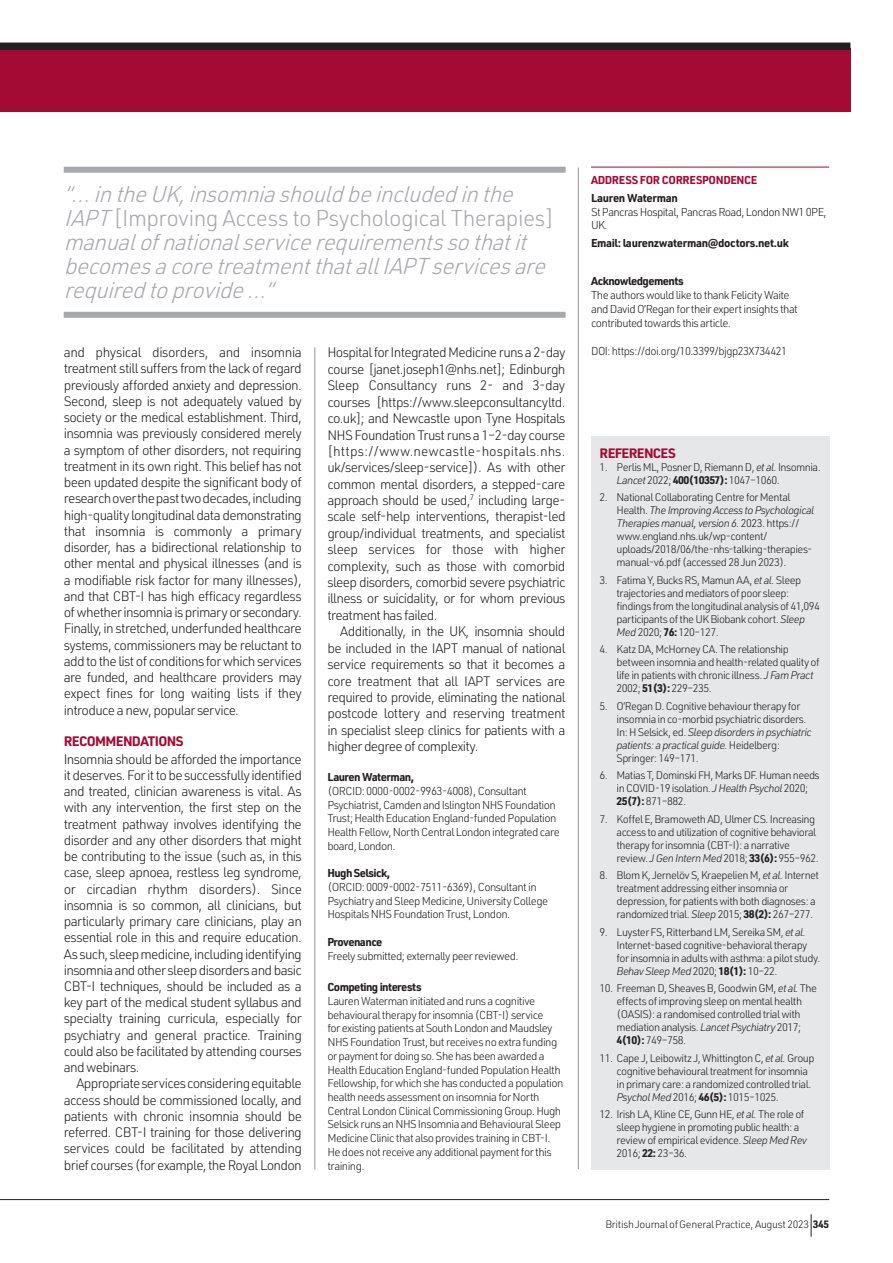
<style>
.page{position:relative;width:893px;height:1263px;background:#fff}
.page>*{position:absolute;margin:0;border:0;box-sizing:border-box;transform-origin:0 0}
.t1{font:italic 300 22.5px/24px "URWDIN";color:#a8a9ad}
.t2{font:300 13.5px/16.2px "URWDIN";letter-spacing:-.05em;color:#231f20;text-align:justify}
.t3{font:700 13.5px "URWDIN";letter-spacing:-.05em;color:#a30a34}
.t4{font:700 13.35px "URWDIN";letter-spacing:-.05em;color:#a30a34}
.t5{font:300 11.25px/13.6px "URWDIN";letter-spacing:-.05em;color:#231f20}
.t6{font:700 11.25px "URWDIN";letter-spacing:-.04em;color:#231f20}
.t7{font:700 11.25px "URWDIN";letter-spacing:-.035em;color:#a30a34}
.t8{font:300 10.8px/13px "URWDIN";letter-spacing:-.05em;color:#231f20}
.t9{font:300 10.5px "URWDIN";letter-spacing:-.025em;color:#231f20}
.s1{font-style:normal}
.s2{font-style:italic}
.s3{font-weight:700}
</style>
<div class="page">
<div style="left:0;top:48px;width:850px;height:64px;background:#a30a34"></div>
<div style="left:0;top:43px;width:850px;height:7px;background:#231f20"></div>
<hr style="left:591px;top:167px;width:238px;height:1px;background:#a30a34">
<hr style="left:0;top:1199px;width:829px;height:1px;background:#231f20">
<svg style="left:811px;top:1214px;width:1px;height:23px"></svg>
<hr style="left:315px;top:347px;width:1px;height:822px;background:#939598">
<div style="left:591px;top:436px;width:238px;height:733px;background:#e6e7e9"></div>
<div style="left:64px;top:312px;width:502px;height:6px;background:#a8a9ad"></div>
<div style="left:64px;top:167px;width:502px;height:6px;background:#a8a9ad"></div>
<hr style="left:578px;top:168px;width:1px;height:1001px;background:#939598">
<h1 class="t1" style="left:64px;top:182px;width:492px">“… intheUK,insomniashouldbeincludedinthe IAPT<span class="s1">[Improving Access to Psychological Therapies] </span>manualofnationalservicerequirementssothatit becomesacoretreatmentthatallIAPTservicesare requiredtoprovide…“</h1>
<p class="t2" style="left:64px;top:344px;width:240px">and physical disorders, and insomnia treatment still suffers from the lack of regard previously afforded anxiety and depression.<br>Second, sleep is not adequately valued by society or the medical establishment. Third, insomnia was previously considered merely a symptom of other disorders, not requiring treatment in its own right. This belief has not been updated despite the significant body of research over the past two decades, including high-quality longitudinal data demonstrating that insomnia is commonly a primary disorder, has a bidirectional relationship to other mental and physical illnesses (and is a modifiable risk factor for many illnesses), and that CBT-I has high efficacy regardless of whether insomnia is primary or secondary.<br>Finally, in stretched, underfunded healthcare systems, commissioners may be reluctant to add to the list of conditions for which services are funded, and healthcare providers may expect fines for long waiting lists if they introduce a new, popular service.</p>
<p class="t3" style="left:64px;top:732px;width:121px">RECOMMENDATIONS</p>
<p class="t2" style="left:64px;top:750px;width:240px">Insomnia should be afforded the importance it deserves. For it to be successfully identified and treated, clinician awareness is vital. As with any intervention, the first step on the treatment pathway involves identifying the disorder and any other disorders that might be contributing to the issue (such as, in this case, sleep apnoea, restless leg syndrome, or circadian rhythm disorders). Since insomnia is so common, all clinicians, but particularly primary care clinicians, play an essential role in this and require education.<br>As such, sleep medicine, including identifying insomnia and other sleep disorders and basic CBT-I techniques, should be included as a key part of the medical student syllabus and specialty training curricula, especially for psychiatry and general practice. Training could also be facilitated by attending courses and webinars.</p>
<p class="t2" style="left:64px;top:1075px;width:240px;text-indent:13px">Appropriate services considering equitable access should be commissioned locally, and patients with chronic insomnia should be referred. CBT-I training for those delivering services could be facilitated by attending brief courses (for example, the Royal London</p>
<p class="t2" style="left:327px;top:344px;width:240px">Hospital for Integrated Medicine runs a 2-day course [janet.joseph1@nhs.net]; Edinburgh Sleep Consultancy runs 2- and 3-day courses [https://www.sleepconsultancyltd. co.uk]; and Newcastle upon Tyne Hospitals NHS Foundation Trust runs a 1–2-day course [https://www.newcastle-hospitals.nhs. uk/services/sleep-service]). As with other common mental disorders, a stepped-care approach should be used,<sup>7</sup> including large&shy;scale self-help interventions, therapist-led group/individual treatments, and specialist sleep services for those with higher complexity, such as those with comorbid sleep disorders, comorbid severe psychiatric illness or suicidality, or for whom previous treatment has failed.</p>
<p class="t2" style="left:327px;top:623px;width:240px;text-indent:13px">Additionally, in the UK, insomnia should be included in the IAPT manual of national service requirements so that it becomes a core treatment that all IAPT services are required to provide, eliminating the national postcode lottery and reserving treatment in specialist sleep clinics for patients with a higher degree of complexity.</p>
<p class="t6" style="left:327px;top:769px;width:88px">Lauren Waterman,</p>
<p class="t5" style="left:327px;top:784px;width:234px">(ORCID: 0000-0002-9963-4008), Consultant Psychiatrist, Camden and Islington NHS Foundation Trust; Health Education England-funded Population Health Fellow, North Central London integrated care board, London.</p>
<p class="t6" style="left:327px;top:865px;width:64px">Hugh Selsick,</p>
<p class="t5" style="left:327px;top:880px;width:222px">(ORCID: 0009-0002-7511-6369), Consultant in<br>Psychiatry and Sleep Medicine, University College<br>Hospitals NHS Foundation Trust, London.</p>
<p class="t6" style="left:327px;top:934px;width:57px">Provenance</p>
<p class="t5" style="left:327px;top:948px;width:193px">Freely submitted; externally peer reviewed.</p>
<p class="t6" style="left:327px;top:979px;width:96px">Competing interests</p>
<p class="t5" style="left:327px;top:994px;width:238px">Lauren Waterman initiated and runs a cognitive behavioural therapy for insomnia (CBT-I) service<br>for existing patients at South London and Maudsley NHS Foundation Trust, but receives no extra funding or payment for doing so. She has been awarded a Health Education England-funded Population Health Fellowship, for which she has conducted a population health needs assessment on insomnia for North Central London Clinical Commissioning Group. Hugh Selsick runs an NHS Insomnia and Behavioural Sleep Medicine Clinic that also provides training in CBT-I.<br>He does not receive any additional payment for this training.</p>
<p class="t7" style="left:591px;top:173px;width:168px">ADDRESS FOR CORRESPONDENCE</p>
<p class="t6" style="left:591px;top:190px;width:89px">Lauren Waterman</p>
<p class="t5" style="left:591px;top:205px;width:237px">St Pancras Hospital, Pancras Road, London NW1 0PE,<br>UK.</p>
<p class="t6" style="left:591px;top:235px;width:199px">Email: laurenzwaterman@doctors.net.uk</p>
<p class="t6" style="left:591px;top:273px;width:94px">Acknowledgements</p>
<p class="t5" style="left:591px;top:288px;width:208px">The authors would like to thank Felicity Waite and David O’Regan for their expert insights that contributed towards this article.</p>
<p class="t5" style="left:591px;top:344px;width:198px">DOI: https://doi.org/10.3399/bjgp23X734421</p>
<p class="t4" style="left:600px;top:444px;width:78px">REFERENCES</p>
<p class="t8" style="left:617px;top:460px;width:206px;text-indent:-17px">1. Perlis ML, Posner D, Riemann D, <span class="s2">et al.</span> Insomnia.<br><span class="s2">Lancet</span> 2022; <span class="s3">400(10357):</span> 1047–1060.</p>
<p class="t8" style="left:617px;top:490px;width:199px;text-indent:-17px">2. National Collaborating Centre for Mental Health. <span class="s2">The Improving Access to Psychological Therapies manual, version 6.</span> 2023. https:// www.england.nhs.uk/wp-content/ uploads/2018/06/the-nhs-talking-therapies&shy;manual-v6.pdf (accessed 28 Jun 2023).</p>
<p class="t8" style="left:617px;top:573px;width:205px;text-indent:-17px">3. Fatima Y, Bucks RS, Mamun AA, <span class="s2">et al.</span> Sleep trajectories and mediators of poor sleep: findings from the longitudinal analysis of 41,094 participants of the UK Biobank cohort. <span class="s2">Sleep Med</span> 2020; <span class="s3">76:</span> 120–127.</p>
<p class="t8" style="left:617px;top:643px;width:205px;text-indent:-17px">4. Katz DA, McHorney CA. The relationship between insomnia and health-related quality of life in patients with chronic illness. <span class="s2">J Fam Pract </span>2002; <span class="s3">51(3):</span> 229–235.</p>
<p class="t8" style="left:617px;top:699px;width:197px;text-indent:-17px">5. O’Regan D. Cognitive behaviour therapy for insomnia in co-morbid psychiatric disorders.<br>In: H Selsick, ed. <span class="s2">Sleep disorders in psychiatric patients: a practical guide.</span> Heidelberg:<br>Springer: 149–171.</p>
<p class="t8" style="left:617px;top:768px;width:205px;text-indent:-17px">6. Matias T, Dominski FH, Marks DF. Human needs in COVID-19 isolation. <span class="s2">J Health Psychol</span> 2020;<br><span class="s3">25(7):</span> 871–882.</p>
<p class="t8" style="left:617px;top:812px;width:204px;text-indent:-17px">7. Koffel E, Bramoweth AD, Ulmer CS. Increasing access to and utilization of cognitive behavioral therapy for insomnia (CBT-I): a narrative review. <span class="s2">J Gen Intern Med</span> 2018; <span class="s3">33(6):</span> 955–962.</p>
<p class="t8" style="left:617px;top:868px;width:204px;text-indent:-17px">8. Blom K, Jernelöv S, Kraepelien M, <span class="s2">et al.</span> Internet treatment addressing either insomnia or depression, for patients with both diagnoses: a randomized trial. <span class="s2">Sleep</span> 2015; <span class="s3">38(2):</span> 267–277.</p>
<p class="t8" style="left:617px;top:925px;width:205px;text-indent:-17px">9. Luyster FS, Ritterband LM, Sereika SM, <span class="s2">et al.<br></span>Internet-based cognitive-behavioral therapy for insomnia in adults with asthma: a pilot study.<br><span class="s2">Behav Sleep Med</span> 2020; <span class="s3">18(1):</span> 10–22.</p>
<p class="t8" style="left:617px;top:981px;width:202px;text-indent:-17px">10. Freeman D, Sheaves B, Goodwin GM, <span class="s2">et al.</span> The effects of improving sleep on mental health (OASIS): a randomised controlled trial with mediation analysis. <span class="s2">Lancet Psychiatry</span> 2017; <span class="s3">4(10):</span> 749–758.</p>
<p class="t8" style="left:617px;top:1051px;width:199px;text-indent:-17px">11. Cape J, Leibowitz J, Whittington C, <span class="s2">et al.</span> Group cognitive behavioural treatment for insomnia in primary care: a randomized controlled trial.<br><span class="s2">Psychol Med</span> 2016; <span class="s3">46(5):</span> 1015–1025.</p>
<p class="t8" style="left:617px;top:1107px;width:192px;text-indent:-17px">12. Irish LA, Kline CE, Gunn HE, <span class="s2">et al.</span> The role of sleep hygiene in promoting public health: a review of empirical evidence. <span class="s2">Sleep Med Rev </span>2016; <span class="s3">22:</span> 23–36.</p>
<p class="t9" style="left:605px;top:1218px;width:225px">BritishJournalofGeneralPractice, August 2023 <span class="s3">345</span></p>
</div>
